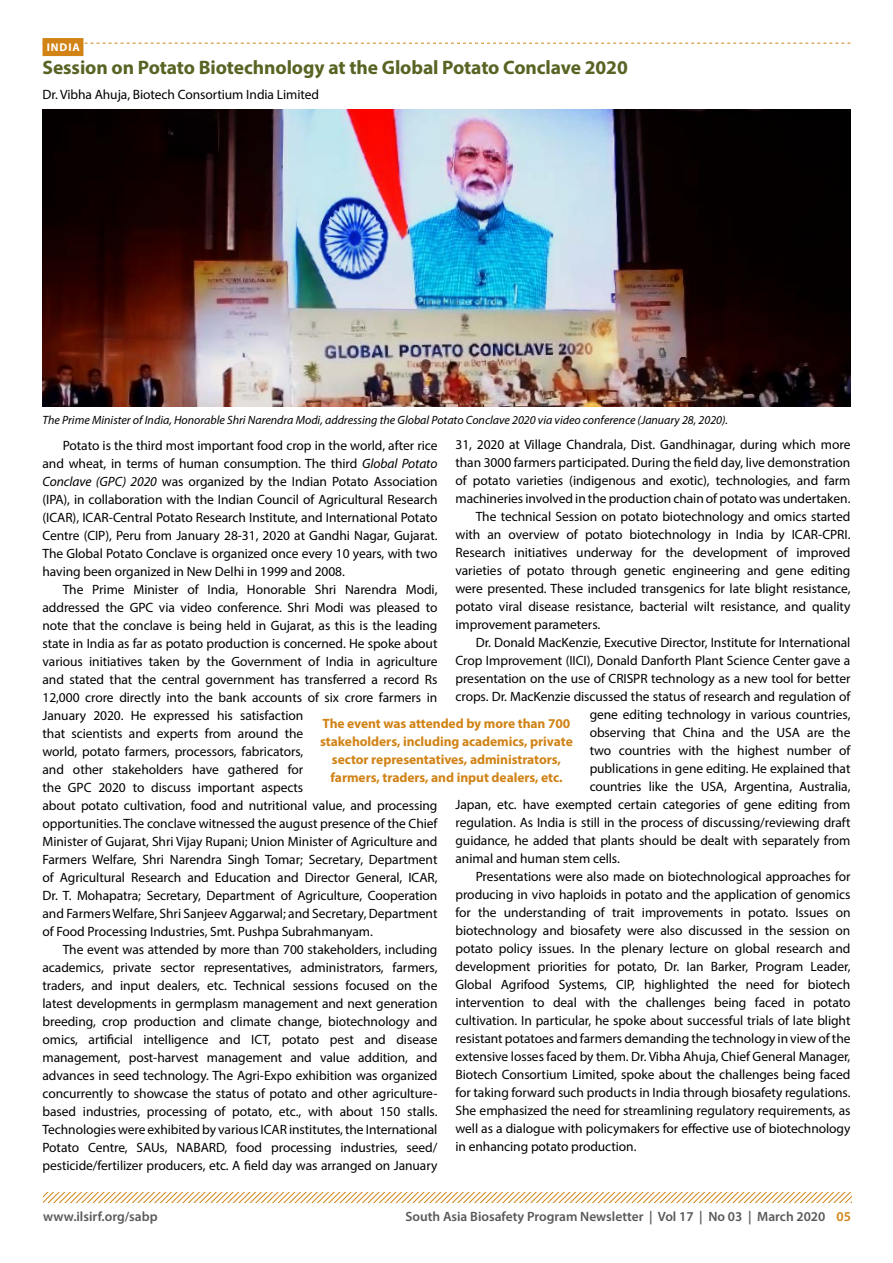
<style>
.page{position:relative;width:893px;height:1263px;background:#fff}
.page>*{position:absolute;margin:0;border:0;box-sizing:border-box;transform-origin:0 0}
.t1{font:700 19.5px "Myriad Pro";letter-spacing:-.005em;color:#576423}
.t2{font:13.5px/18px "Myriad Pro";letter-spacing:-.005em;color:#000;text-align:justify}
.t3{font:700 13.5px/18px "Myriad Pro";letter-spacing:-.005em;color:#d18316;text-align:center}
.t4{font:600 13.5px "Myriad Pro";color:#58595b}
.t5{font:italic 12px "Myriad Pro";color:#000}
.t6{font:700 11.25px "Myriad Pro";letter-spacing:.08em;color:#fff}
.s1{font-style:italic}
.s2{color:#d18316}
</style>
<div class="page">
<svg style="left:43px;top:1193px;width:808px;height:9px"></svg>
<div style="left:43px;top:38px;width:40px;height:18px;background:#d18316"></div>
<svg style="left:83px;top:43px;width:767px;height:1px"></svg>
<img style="left:43px;top:110px;width:807px;height:297px">
<p class="t6" style="left:47px;top:40px;width:34px">INDIA</p>
<h1 class="t1" style="left:43px;top:55px;width:587px">Session on Potato Biotechnology at the Global Potato Conclave 2020</h1>
<p class="t2" style="left:43px;top:85px;width:278px">Dr. Vibha Ahuja, Biotech Consortium India Limited</p>
<p class="t5" style="left:43px;top:413px;width:687px">The Prime Minister of India, Honorable Shri Narendra Modi, addressing the Global Potato Conclave 2020 via video conference (January 28, 2020).</p>
<p class="t2" style="left:455px;top:436px;width:396px">31, 2020 at Village Chandrala, Dist. Gandhinagar, during which more</p>
<p class="t2" style="left:455px;top:454px;width:396px">than 3000 farmers participated. During the field day, live demonstration</p>
<p class="t2" style="left:455px;top:472px;width:396px">of potato varieties (indigenous and exotic), technologies, and farm</p>
<p class="t2" style="left:455px;top:490px;width:396px">machineries involved in the production chain of potato was undertaken.</p>
<p class="t2" style="left:476px;top:508px;width:376px">The technical Session on potato biotechnology and omics started</p>
<p class="t2" style="left:455px;top:526px;width:396px">with an overview of potato biotechnology in India by ICAR-CPRI.</p>
<p class="t2" style="left:455px;top:544px;width:396px">Research initiatives underway for the development of improved</p>
<p class="t2" style="left:455px;top:562px;width:396px">varieties of potato through genetic engineering and gene editing</p>
<p class="t2" style="left:455px;top:580px;width:396px">were presented. These included transgenics for late blight resistance,</p>
<p class="t2" style="left:455px;top:598px;width:396px">potato viral disease resistance, bacterial wilt resistance, and quality</p>
<p class="t2" style="left:455px;top:616px;width:146px">improvement parameters.</p>
<p class="t2" style="left:476px;top:634px;width:376px">Dr. Donald MacKenzie, Executive Director, Institute for International</p>
<p class="t2" style="left:455px;top:652px;width:396px">Crop Improvement (IICI), Donald Danforth Plant Science Center gave a</p>
<p class="t2" style="left:455px;top:670px;width:396px">presentation on the use of CRISPR technology as a new tool for better</p>
<p class="t2" style="left:455px;top:688px;width:396px">crops. Dr. MacKenzie discussed the status of research and regulation of</p>
<p class="t2" style="left:590px;top:706px;width:262px">gene editing technology in various countries,</p>
<p class="t2" style="left:590px;top:724px;width:262px">observing that China and the USA are the</p>
<p class="t2" style="left:590px;top:742px;width:262px">two countries with the highest number of</p>
<p class="t2" style="left:590px;top:760px;width:262px">publications in gene editing. He explained that</p>
<p class="t2" style="left:590px;top:778px;width:262px">countries like the USA, Argentina, Australia,</p>
<p class="t2" style="left:455px;top:796px;width:396px">Japan, etc. have exempted certain categories of gene editing from</p>
<p class="t2" style="left:455px;top:814px;width:396px">regulation. As India is still in the process of discussing/reviewing draft</p>
<p class="t2" style="left:455px;top:832px;width:396px">guidance, he added that plants should be dealt with separately from</p>
<p class="t2" style="left:455px;top:850px;width:166px">animal and human stem cells.</p>
<p class="t2" style="left:476px;top:868px;width:376px">Presentations were also made on biotechnological approaches for</p>
<p class="t2" style="left:455px;top:886px;width:396px">producing in vivo haploids in potato and the application of genomics</p>
<p class="t2" style="left:455px;top:904px;width:396px">for the understanding of trait improvements in potato. Issues on</p>
<p class="t2" style="left:455px;top:922px;width:396px">biotechnology and biosafety were also discussed in the session on</p>
<p class="t2" style="left:455px;top:940px;width:396px">potato policy issues. In the plenary lecture on global research and</p>
<p class="t2" style="left:455px;top:958px;width:396px">development priorities for potato, Dr. Ian Barker, Program Leader,</p>
<p class="t2" style="left:455px;top:976px;width:396px">Global Agrifood Systems, CIP, highlighted the need for biotech</p>
<p class="t2" style="left:455px;top:994px;width:396px">intervention to deal with the challenges being faced in potato</p>
<p class="t2" style="left:455px;top:1012px;width:396px">cultivation. In particular, he spoke about successful trials of late blight</p>
<p class="t2" style="left:455px;top:1029px;width:396px">resistant potatoes and farmers demanding the technology in view of the</p>
<p class="t2" style="left:455px;top:1047px;width:396px">extensive losses faced by them. Dr. Vibha Ahuja, Chief General Manager,</p>
<p class="t2" style="left:455px;top:1065px;width:396px">Biotech Consortium Limited, spoke about the challenges being faced</p>
<p class="t2" style="left:455px;top:1083px;width:396px">for taking forward such products in India through biosafety regulations.</p>
<p class="t2" style="left:455px;top:1101px;width:396px">She emphasized the need for streamlining regulatory requirements, as</p>
<p class="t2" style="left:455px;top:1119px;width:396px">well as a dialogue with policymakers for effective use of biotechnology</p>
<p class="t2" style="left:455px;top:1137px;width:182px">in enhancing potato production.</p>
<p class="t2" style="left:43px;top:436px;width:396px;text-indent:20px">Potato is the third most important food crop in the world, after rice and wheat, in terms of human consumption. The third <span class="s1">Global Potato Conclave (GPC) 2020</span> was organized by the Indian Potato Association (IPA), in collaboration with the Indian Council of Agricultural Research (ICAR), ICAR-Central Potato Research Institute, and International Potato Centre (CIP), Peru from January 28-31, 2020 at Gandhi Nagar, Gujarat.<br>The Global Potato Conclave is organized once every 10 years, with two having been organized in New Delhi in 1999 and 2008.</p>
<p class="t2" style="left:43px;top:580px;width:396px;text-align:left;text-indent:20px">The Prime Minister of India, Honorable Shri Narendra Modi, addressed the GPC via video conference. Shri Modi was pleased to note that the conclave is being held in Gujarat, as this is the leading state in India as far as potato production is concerned. He spoke about various initiatives taken by the Government of India in agriculture and stated that the central government has transferred a record Rs 12,000 crore directly into the bank accounts of six crore farmers in January 2020. He expressed his satisfaction<br>that scientists and experts from around the<br>world, potato farmers, processors, fabricators,<br>and other stakeholders have gathered for<br>the GPC 2020 to discuss important aspects<br>about potato cultivation, food and nutritional value, and processing opportunities. The conclave witnessed the august presence of the Chief Minister of Gujarat, Shri Vijay Rupani; Union Minister of Agriculture and Farmers Welfare, Shri Narendra Singh Tomar; Secretary, Department of Agricultural Research and Education and Director General, ICAR, Dr. T. Mohapatra; Secretary, Department of Agriculture, Cooperation and Farmers Welfare, Shri Sanjeev Aggarwal; and Secretary, Department of Food Processing Industries, Smt. Pushpa Subrahmanyam.</p>
<p class="t2" style="left:43px;top:940px;width:396px;text-indent:20px">The event was attended by more than 700 stakeholders, including academics, private sector representatives, administrators, farmers, traders, and input dealers, etc. Technical sessions focused on the latest developments in germplasm management and next generation breeding, crop production and climate change, biotechnology and omics, artificial intelligence and ICT, potato pest and disease management, post-harvest management and value addition, and advances in seed technology. The Agri-Expo exhibition was organized concurrently to showcase the status of potato and other agriculture&shy;based industries, processing of potato, etc., with about 150 stalls.<br>Technologies were exhibited by various ICAR institutes, the International Potato Centre, SAUs, NABARD, food processing industries, seed/ pesticide/fertilizer producers, etc. A field day was arranged on January</p>
<p class="t3" style="left:320px;top:714px;width:254px">The event was attended by more than 700 stakeholders, including academics, private sector representatives, administrators, farmers, traders, and input dealers, etc.</p>
<p class="t4" style="left:43px;top:1208px;width:116px">www.ilsirf.org/sabp</p>
<p class="t4" style="left:405px;top:1208px;width:447px">South Asia Biosafety Program Newsletter | Vol 17 | No 03 | March 2020 <span class="s2">05</span></p>
</div>
